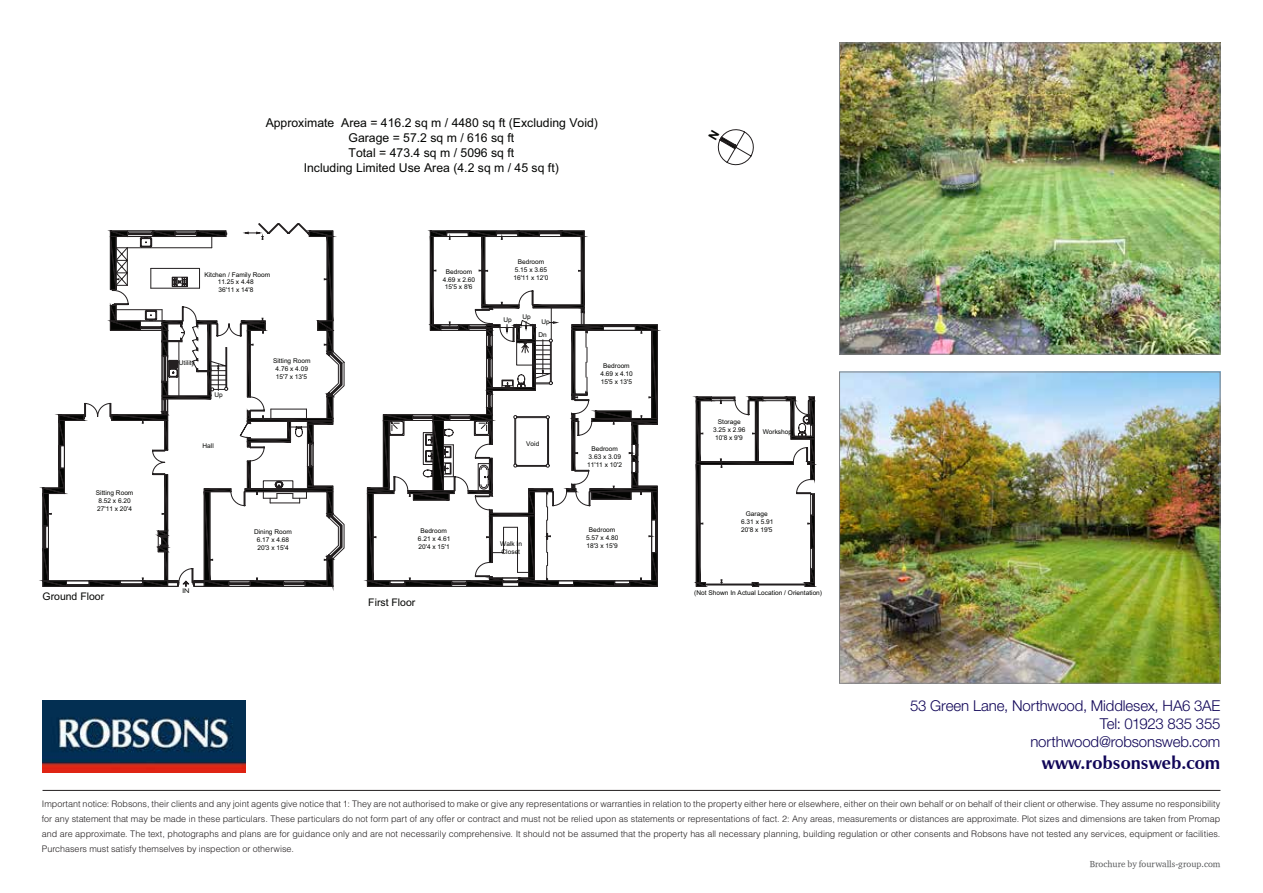
<style>
.page{position:relative;width:1263px;height:893px;background:#fff}
.page>*{position:absolute;margin:0;border:0;box-sizing:border-box;transform-origin:0 0}
.t1{font:700 18px "Zapf Humanist 601 BT";color:#110658}
.t2{font:300 15px "Helvetica Neue LT Std";letter-spacing:-.01em;color:#110658}
.t3{font:12.3px/14.7px "Arial";color:#040503;text-align:center}
.t4{font:10.5px "Arial";color:#040503}
.t5{font:300 9px/15px "Helvetica LT Std";color:#231f20;text-align:justify}
.t6{font:9px "Charter OSITCTT";color:#57585a}
.t7{font:6.9px "Gill Sans";color:#040503}
.t8{font:6.6px/7.8px "Arial";color:#040503;text-align:center}
</style>
<div class="page">
<svg style="left:367px;top:230px;width:291px;height:357px"></svg>
<svg style="left:695px;top:396px;width:120px;height:191px"></svg>
<svg style="left:42px;top:230px;width:302px;height:357px"></svg>
<img style="left:841px;top:45px;width:377px;height:308px">
<div style="left:839px;top:43px;width:381px;height:312px;border:1px solid #808285"></div>
<img style="left:841px;top:374px;width:377px;height:308px">
<div style="left:839px;top:372px;width:381px;height:312px;border:1px solid #808285"></div>
<hr style="left:43px;top:790px;width:1177px;height:1px;background:#231f20">
<img style="left:43px;top:701px;width:202px;height:72px">
<svg style="left:717px;top:129px;width:37px;height:37px"></svg>
<p class="t3" style="left:266px;top:116px;width:334px">Approximate Area = 416.2 sq m / 4480 sq ft (Excluding Void)<br>Garage = 57.2 sq m / 616 sq ft<br>Total = 473.4 sq m / 5096 sq ft<br>Including Limited Use Area (4.2 sq m / 45 sq ft)</p>
<p class="t8" style="left:96px;top:489px;width:39px;text-align:left">Sitting Room<br>8.52 x 6.20<br>27'11 x 20'4</p>
<p class="t4" style="left:43px;top:589px;width:63px">Ground Floor</p>
<p class="t8" style="left:204px;top:270px;width:67px">Kitchen / Family Room<br>11.25 x 4.48<br>36'11 x 14'8</p>
<p class="t8" style="left:179px;top:359px;width:18px">Utility</p>
<p class="t8" style="left:214px;top:391px;width:10px">Up</p>
<p class="t8" style="left:202px;top:442px;width:13px">Hall</p>
<p class="t8" style="left:273px;top:357px;width:39px">Sitting Room<br>4.76 x 4.09<br>15'7 x 13'5</p>
<p class="t7" style="left:183px;top:586px;width:9px">IN</p>
<p class="t8" style="left:254px;top:528px;width:39px">Dining Room<br>6.17 x 4.68<br>20'3 x 15'4</p>
<p class="t8" style="left:443px;top:268px;width:34px">Bedroom<br>4.69 x 2.60<br>15'5 x 8'6</p>
<p class="t8" style="left:513px;top:258px;width:36px">Bedroom<br>5.15 x 3.65<br>16'11 x 12'0</p>
<p class="t8" style="left:522px;top:312px;width:10px">Up</p>
<p class="t8" style="left:503px;top:315px;width:10px">Up</p>
<p class="t8" style="left:541px;top:318px;width:10px">Up</p>
<p class="t8" style="left:538px;top:331px;width:10px">Dn</p>
<p class="t8" style="left:526px;top:439px;width:15px">Void</p>
<p class="t8" style="left:600px;top:362px;width:34px">Bedroom<br>4.69 x 4.10<br>15'5 x 13'5</p>
<p class="t8" style="left:587px;top:445px;width:36px">Bedroom<br>3.63 x 3.09<br>11'11 x 10'2</p>
<p class="t8" style="left:418px;top:527px;width:34px">Bedroom<br>6.21 x 4.61<br>20'4 x 15'1</p>
<p class="t8" style="left:586px;top:526px;width:34px">Bedroom<br>5.57 x 4.80<br>18'3 x 15'9</p>
<p class="t8" style="left:500px;top:539px;width:23px;text-align:left">Walk In<br>Closet</p>
<p class="t4" style="left:368px;top:595px;width:49px">First Floor</p>
<p class="t8" style="left:713px;top:418px;width:34px">Storage<br>3.25 x 2.96<br>10'8 x 9'9</p>
<p class="t8" style="left:763px;top:428px;width:31px">Workshop</p>
<p class="t8" style="left:741px;top:510px;width:34px">Garage<br>6.31 x 5.91<br>20'8 x 19'5</p>
<p class="t8" style="left:694px;top:589px;width:129px">(Not Shown In Actual Location / Orientation)</p>
<p class="t2" style="left:910px;top:697px;width:312px">53 Green Lane, Northwood, Middlesex, HA6 3AE</p>
<p class="t2" style="left:1100px;top:715px;width:122px">Tel: 01923 835 355</p>
<p class="t2" style="left:1030px;top:733px;width:192px">northwood@robsonsweb.com</p>
<p class="t1" style="left:1042px;top:752px;width:180px">www.robsonsweb.com</p>
<p class="t5" style="left:42px;top:796px;width:1180px">Important notice: Robsons, their clients and any joint agents give notice that 1: They are not authorised to make or give any representations or warranties in relation to the property either here or elsewhere, either on their own behalf or on behalf of their client or otherwise. They assume no responsibility for any statement that may be made in these particulars. These particulars do not form part of any offer or contract and must not be relied upon as statements or representations of fact. 2: Any areas, measurements or distances are approximate. Plot sizes and dimensions are taken from Promap and are approximate. The text, photographs and plans are for guidance only and are not necessarily comprehensive. It should not be assumed that the property has all necessary planning, building regulation or other consents and Robsons have not tested any services, equipment or facilities.<br>Purchasers must satisfy themselves by inspection or otherwise.</p>
<p class="t6" style="left:1090px;top:858px;width:132px">Brochure by fourwalls-group.com</p>
</div>
